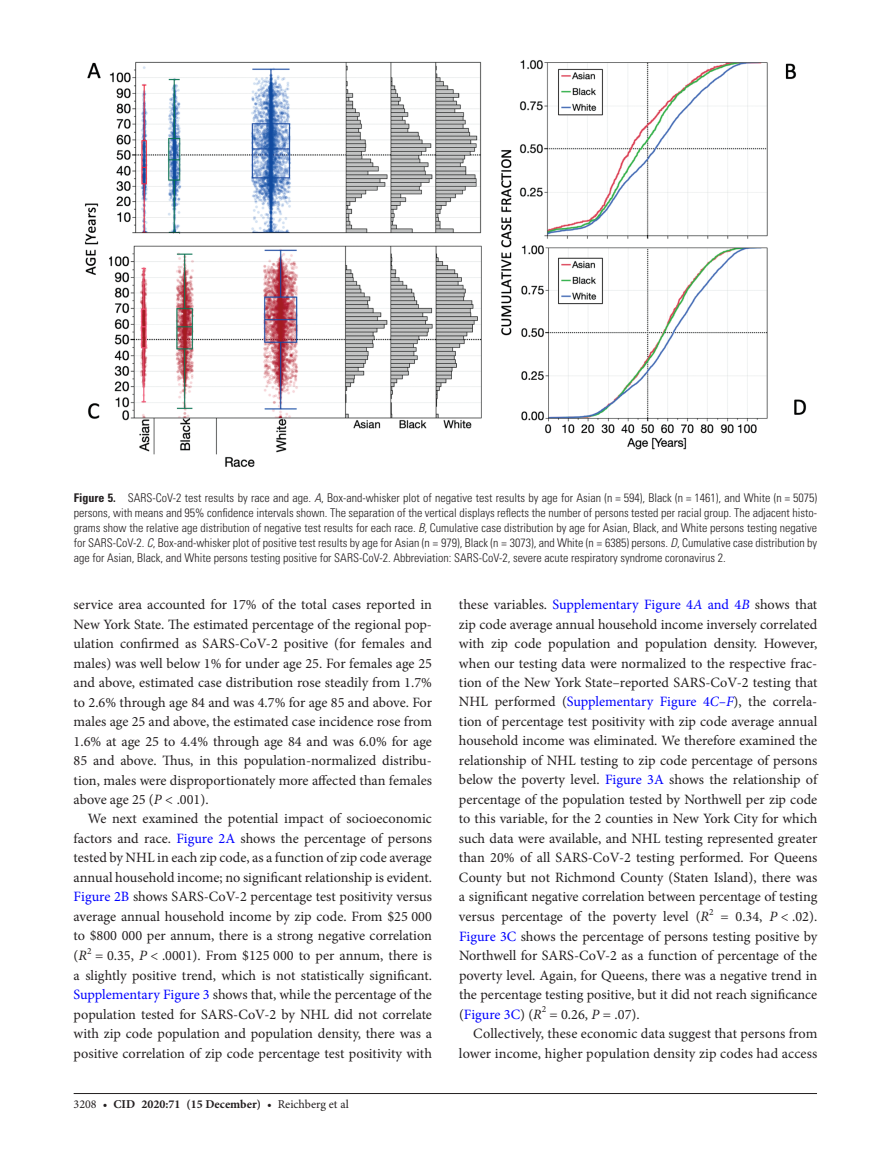
<style>
.page{position:relative;width:891px;height:1174px;background:#fff}
.page>*{position:absolute;margin:0;border:0;box-sizing:border-box;transform-origin:0 0}
.t1{font:14.25px/19.5px "Minion Pro";color:#231f20;text-align:justify}
.t2{font:300 condensed 12px/15px "Univers LT Std";color:#231f20;text-align:justify}
.t3{font:700 12px "Minion Pro";color:#231f20}
.s1{font-weight:700}
.s2{font-style:italic}
.s3{color:#00f}
.s4{font-weight:400}
.s5{font-style:italic;color:#00f}
</style>
<div class="page">
<hr style="left:74px;top:1093px;width:743px;height:1px;background:#231f20">
<img style="left:84px;top:60px;width:723px;height:407px">
<p class="t2" style="left:74px;top:490px;width:745px"><span class="s1">Figure 5.</span> SARS-CoV-2 test results by race and age. <span class="s2">A</span>, Box-and-whisker plot of negative test results by age for Asian (n = 594), Black (n = 1461), and White (n = 5075) persons, with means and 95% confidence intervals shown. The separation of the vertical displays reflects the number of persons tested per racial group. The adjacent histo&shy;grams show the relative age distribution of negative test results for each race. <span class="s2">B</span>, Cumulative case distribution by age for Asian, Black, and White persons testing negative for SARS-CoV-2. <span class="s2">C</span>, Box-and-whisker plot of positive test results by age for Asian (n = 979), Black (n = 3073), and White (n = 6385) persons. <span class="s2">D</span>, Cumulative case distribution by age for Asian, Black, and White persons testing positive for SARS-CoV-2. Abbreviation: SARS-CoV-2, severe acute respiratory syndrome coronavirus 2.</p>
<p class="t1" style="left:74px;top:595px;width:360px">service area accounted for 17% of the total cases reported in New York State. The estimated percentage of the regional pop&shy;ulation confirmed as SARS-CoV-2 positive (for females and males) was well below 1% for under age 25. For females age 25 and above, estimated case distribution rose steadily from 1.7% to 2.6% through age 84 and was 4.7% for age 85 and above. For males age 25 and above, the estimated case incidence rose from 1.6% at age 25 to 4.4% through age 84 and was 6.0% for age 85 and above. Thus, in this population-normalized distribu&shy;tion, males were disproportionately more affected than females above age 25 (<span class="s2">P</span> &lt; .001).</p>
<p class="t1" style="left:74px;top:809px;width:360px;text-indent:14px">We next examined the potential impact of socioeconomic factors and race. <span class="s3">Figure 2A</span> shows the percentage of persons tested by NHL in each zip code, as a function of zip code average annual household income; no significant relationship is evident.<br><span class="s3">Figure 2B</span> shows SARS-CoV-2 percentage test positivity versus average annual household income by zip code. From $25 000 to $800 000 per annum, there is a strong negative correlation (<span class="s2">R</span><sup>2</sup> = 0.35, <span class="s2">P</span> &lt; .0001). From $125 000 to per annum, there is a slightly positive trend, which is not statistically significant.<br><span class="s3">Supplementary Figure 3</span> shows that, while the percentage of the population tested for SARS-CoV-2 by NHL did not correlate with zip code population and population density, there was a positive correlation of zip code percentage test positivity with</p>
<p class="t3" style="left:74px;top:1095px;width:277px"><span class="s4">3208 •</span> cid 2020:71 (15 December) <span class="s4">• Reichberg et al</span></p>
<p class="t1" style="left:459px;top:595px;width:360px">these variables. <span class="s3">Supplementary Figure 4</span><span class="s5">A</span> <span class="s3">and 4</span><span class="s5">B</span> shows that zip code average annual household income inversely correlated with zip code population and population density. However, when our testing data were normalized to the respective frac&shy;tion of the New York State–reported SARS-CoV-2 testing that NHL performed (<span class="s3">Supplementary Figure 4</span><span class="s5">C–F</span>), the correla&shy;tion of percentage test positivity with zip code average annual household income was eliminated. We therefore examined the relationship of NHL testing to zip code percentage of persons below the poverty level. <span class="s3">Figure 3A</span> shows the relationship of percentage of the population tested by Northwell per zip code to this variable, for the 2 counties in New York City for which such data were available, and NHL testing represented greater than 20% of all SARS-CoV-2 testing performed. For Queens County but not Richmond County (Staten Island), there was a significant negative correlation between percentage of testing versus percentage of the poverty level (<span class="s2">R</span><sup>2</sup> = 0.34, <span class="s2">P</span> &lt; .02).<br><span class="s3">Figure 3C</span> shows the percentage of persons testing positive by Northwell for SARS-CoV-2 as a function of percentage of the poverty level. Again, for Queens, there was a negative trend in the percentage testing positive, but it did not reach significance (<span class="s3">Figure 3C</span>) (<span class="s2">R</span><sup>2</sup> = 0.26, <span class="s2">P</span> = .07).</p>
<p class="t1" style="left:459px;top:1024px;width:360px;text-align:right">Collectively, these economic data suggest that persons from lower income, higher population density zip codes had access</p>
</div>
